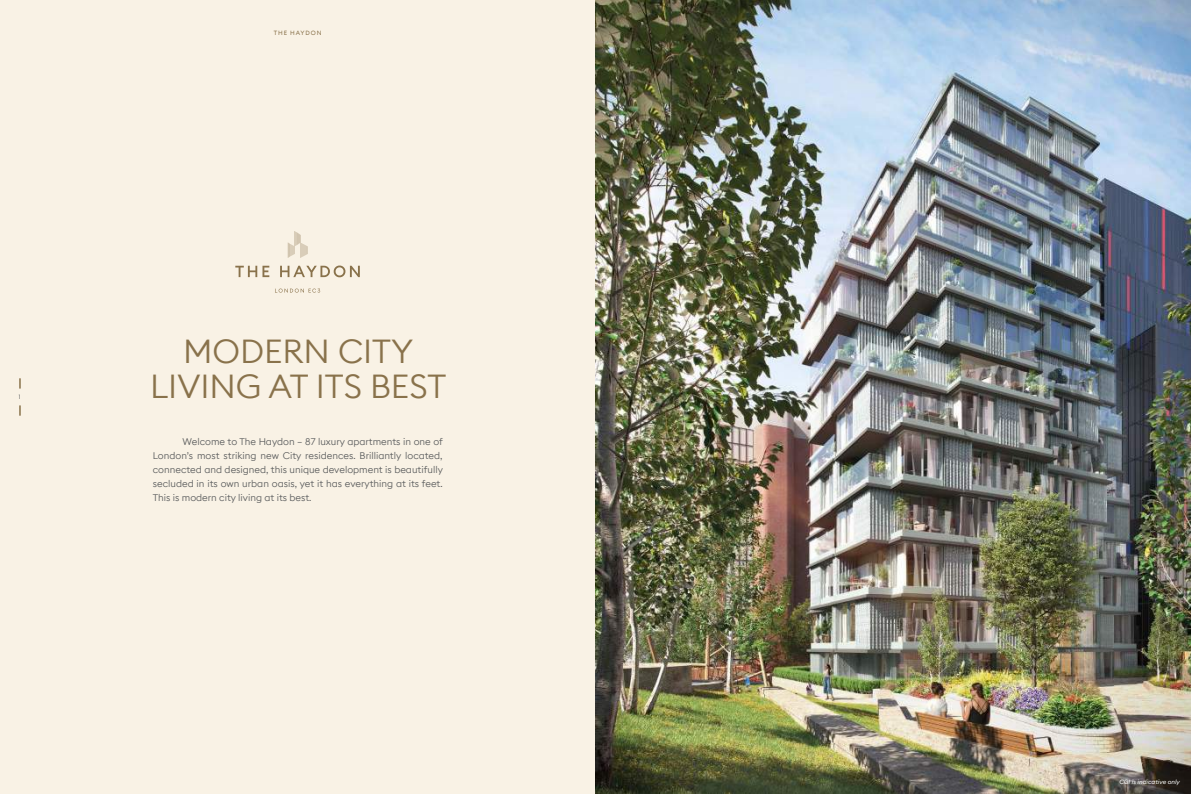
<style>
.page{position:relative;width:1191px;height:794px;background:#fff}
.page>*{position:absolute;margin:0;border:0;box-sizing:border-box;transform-origin:0 0}
.t1{font:300 33.25px/35px "Euclid Square";color:#89724b;text-align:center}
.t2{font:300 9.62px/14px "Euclid Square";color:#585a5b;text-align:justify}
.t3{font:italic 6.12px "Euclid Square";color:#fff}
.t4{font:6.12px "Euclid Square";letter-spacing:.14em;color:#89724b}
.t5{font:6.12px "Euclid Square";color:#585a5b}
</style>
<div class="page">
<div style="left:0;top:0;width:595px;height:794px;background:#f9f2e5"></div>
<svg style="left:235px;top:266px;width:34px;height:11px"></svg>
<svg style="left:280px;top:265px;width:80px;height:12px"></svg>
<svg style="left:275px;top:288px;width:45px;height:5px"></svg>
<svg style="left:288px;top:231px;width:20px;height:27px"></svg>
<img style="left:595px;top:0;width:596px;height:794px">
<p class="t5" style="left:19px;top:393px;width:3px">1</p>
<p class="t4" style="left:274px;top:29px;width:49px">THE HAYDON</p>
<h1 class="t1" style="left:150px;top:333px;width:298px">MODERN CITY<br>LIVING AT ITS BEST</h1>
<p class="t2" style="left:153px;top:434px;width:291px;text-indent:30px">Welcome to The Haydon – 87 luxury apartments in one of London’s most striking new City residences. Brilliantly located, connected and designed, this unique development is beautifully secluded in its own urban oasis, yet it has everything at its feet.<br>This is modern city living at its best.</p>
<p class="t3" style="left:1119px;top:778px;width:62px">CGI is indicative only</p>
<p class="t3" style="left:1123px;top:780px;width:62px">CGI is indicative only</p>
</div>
